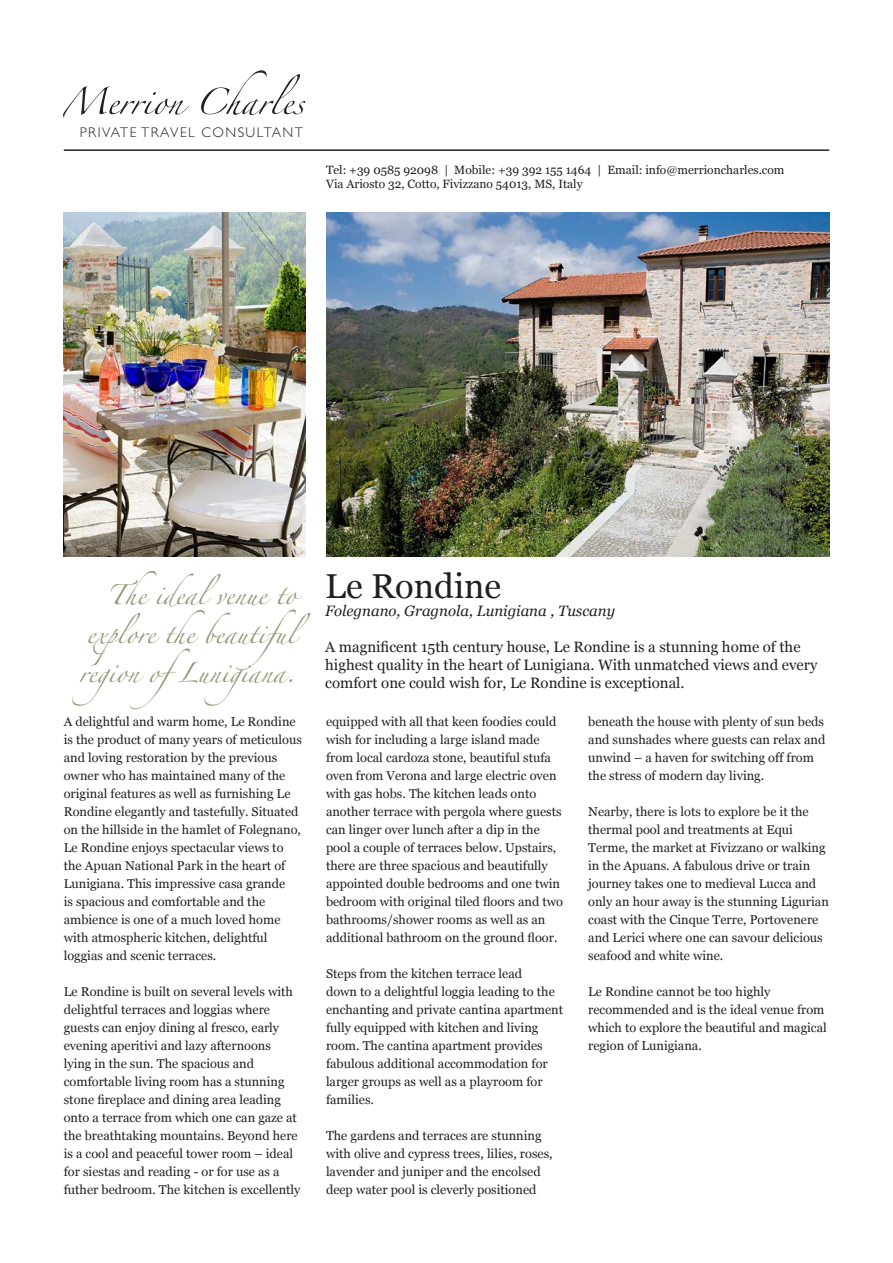
<style>
.page{position:relative;width:893px;height:1263px;background:#fff}
.page>*{position:absolute;margin:0;border:0;box-sizing:border-box;transform-origin:0 0}
.t1{font:34.5px "Georgia";color:#231f20}
.t2{font:18px "Zapfino";color:#909573}
.Big_Para{font:15px/18px "Georgia";color:#231f20}
.Descriptor{font:italic 15px "Georgia";color:#231f20}
.t3{font:300 14.1px "Gill Sans";letter-spacing:.1em;color:#231f20}
.Body_copy{font:12.75px/18px "Georgia";color:#231f20}
.t4{font:12px "Georgia";color:#231f20}
</style>
<div class="page">
<svg style="left:63px;top:86px;width:126px;height:32px"></svg>
<svg style="left:201px;top:70px;width:104px;height:45px"></svg>
<hr style="left:64px;top:149px;width:765px;height:2px;background:#231f20">
<img style="left:326px;top:213px;width:503px;height:343px">
<img style="left:64px;top:213px;width:241px;height:343px">
<p class="t3" style="left:80px;top:124px;width:225px">PRIVATE TRAVEL CONSULTANT</p>
<p class="t4" style="left:326px;top:161px;width:460px">Tel: +39 0585 92098 | Mobile: +39 392 155 1464 | Email: info@merrioncharles.com</p>
<p class="t4" style="left:326px;top:175px;width:258px">Via Ariosto 32, Cotto, Fivizzano 54013, MS, Italy</p>
<p class="t2" style="left:107px;top:587px;width:191px">The idealvenue to</p>
<p class="t2" style="left:87px;top:626px;width:240px">explore the beautiful</p>
<p class="t2" style="left:79px;top:665px;width:218px">region ofLunigiana.</p>
<p class="Body_copy" style="left:64px;top:712px;width:240px">A delightful and warm home, Le Rondine is the product of many years of meticulous and loving restoration by the previous owner who has maintained many of the original features as well as furnishing Le Rondine elegantly and tastefully. Situated on the hillside in the hamlet of Folegnano, Le Rondine enjoys spectacular views to the Apuan National Park in the heart of Lunigiana. This impressive casa grande<br>is spacious and comfortable and the ambience is one of a much loved home with atmospheric kitchen, delightful loggias and scenic terraces.</p>
<p class="Body_copy" style="left:64px;top:982px;width:238px">Le Rondine is built on several levels with delightful terraces and loggias where guests can enjoy dining al fresco, early evening aperitivi and lazy afternoons lying in the sun. The spacious and comfortable living room has a stunning stone fireplace and dining area leading onto a terrace from which one can gaze at the breathtaking mountains. Beyond here is a cool and peaceful tower room – ideal for siestas and reading - or for use as a futher bedroom. The kitchen is excellently</p>
<p class="t1" style="left:325px;top:560px;width:177px">Le Rondine</p>
<p class="Descriptor" style="left:325px;top:599px;width:291px">Folegnano, Gragnola, Lunigiana , Tuscany</p>
<p class="Big_Para" style="left:325px;top:637px;width:494px">A magnificent 15th century house, Le Rondine is a stunning home of the highest quality in the heart of Lunigiana. With unmatched views and every comfort one could wish for, Le Rondine is exceptional.</p>
<p class="Body_copy" style="left:326px;top:712px;width:239px">equipped with all that keen foodies could wish for including a large island made from local cardoza stone, beautiful stufa oven from Verona and large electric oven with gas hobs. The kitchen leads onto another terrace with pergola where guests can linger over lunch after a dip in the pool a couple of terraces below. Upstairs, there are three spacious and beautifully appointed double bedrooms and one twin bedroom with original tiled floors and two bathrooms/shower rooms as well as an additional bathroom on the ground floor.</p>
<p class="Body_copy" style="left:326px;top:964px;width:239px">Steps from the kitchen terrace lead<br>down to a delightful loggia leading to the enchanting and private cantina apartment fully equipped with kitchen and living room. The cantina apartment provides fabulous additional accommodation for larger groups as well as a playroom for families.</p>
<p class="Body_copy" style="left:326px;top:1126px;width:228px">The gardens and terraces are stunning with olive and cypress trees, lilies, roses, lavender and juniper and the encolsed deep water pool is cleverly positioned</p>
<p class="Body_copy" style="left:588px;top:712px;width:239px">beneath the house with plenty of sun beds and sunshades where guests can relax and unwind – a haven for switching off from the stress of modern day living.</p>
<p class="Body_copy" style="left:588px;top:802px;width:242px">Nearby, there is lots to explore be it the thermal pool and treatments at Equi Terme, the market at Fivizzano or walking in the Apuans. A fabulous drive or train journey takes one to medieval Lucca and only an hour away is the stunning Ligurian coast with the Cinque Terre, Portovenere and Lerici where one can savour delicious seafood and white wine.</p>
<p class="Body_copy" style="left:588px;top:982px;width:240px">Le Rondine cannot be too highly recommended and is the ideal venue from which to explore the beautiful and magical region of Lunigiana.</p>
</div>
